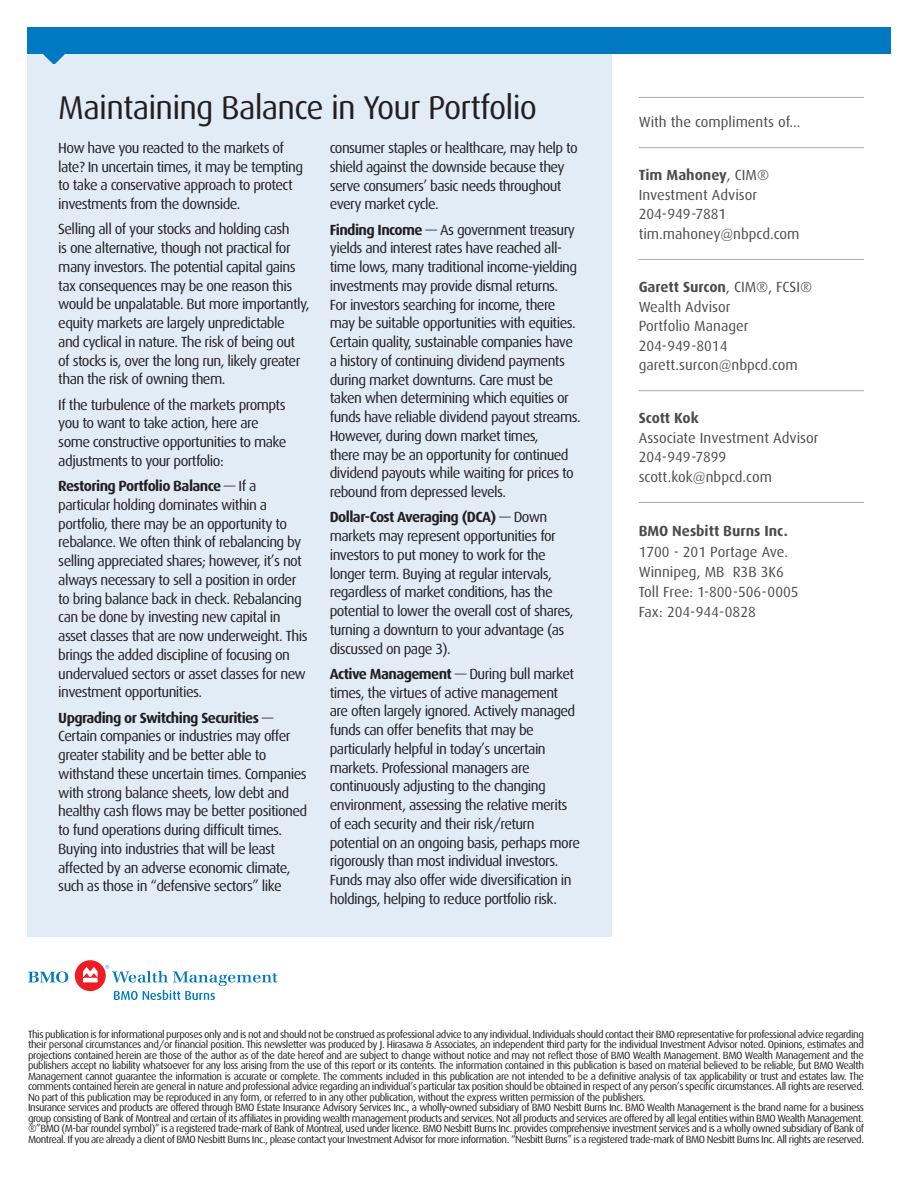
<style>
.page{position:relative;width:918px;height:1188px;background:#fff}
.page>*{position:absolute;margin:0;border:0;box-sizing:border-box;transform-origin:0 0}
.t1{font:33px "Dax";letter-spacing:-.025em;color:#231f20}
.t2{font:14.7px/18.8px "Dax";letter-spacing:-.04em;color:#231f20}
.t3{font:14.7px/19.5px "Dax";color:#4b4c4d}
.t4{font:10.5px/10.5px "Dax";letter-spacing:-.045em;color:#231f20;text-align:justify}
.s1{font-weight:700}
</style>
<div class="page">
<hr style="left:639px;top:97px;width:225px;height:1px;background:#a8a9ad">
<hr style="left:639px;top:147px;width:225px;height:1px;background:#a8a9ad">
<hr style="left:639px;top:259px;width:225px;height:1px;background:#a8a9ad">
<hr style="left:639px;top:390px;width:225px;height:1px;background:#a8a9ad">
<hr style="left:639px;top:502px;width:225px;height:1px;background:#a8a9ad">
<div style="left:27px;top:54px;width:585px;height:882px;background:#e1ecf7"></div>
<div style="left:27px;top:27px;width:864px;height:27px;background:#0079c2"></div>
<svg style="left:43px;top:54px;width:22px;height:10px"></svg>
<svg style="left:28px;top:971px;width:40px;height:12px"></svg>
<div style="left:75px;top:960px;width:31px;height:31px;background:#ee1d23;border-radius:50%"></div>
<svg style="left:83px;top:967px;width:15px;height:15px"></svg>
<svg style="left:105px;top:965px;width:173px;height:35px"></svg>
<h2 class="t1" style="left:58px;top:89px;width:480px">Maintaining Balance in Your Portfolio</h2>
<p class="t2" style="left:58px;top:138px;width:246px">How have you reacted to the markets of late? In uncertain times, it may be tempting to take a conservative approach to protect investments from the downside.</p>
<p class="t2" style="left:58px;top:220px;width:253px">Selling all of your stocks and holding cash<br>is one alternative, though not practical for many investors. The potential capital gains tax consequences may be one reason this would be unpalatable. But more importantly, equity markets are largely unpredictable and cyclical in nature. The risk of being out of stocks is, over the long run, likely greater than the risk of owning them.</p>
<p class="t2" style="left:58px;top:395px;width:230px">If the turbulence of the markets prompts you to want to take action, here are some constructive opportunities to make adjustments to your portfolio:</p>
<p class="t2" style="left:58px;top:477px;width:251px"><span class="s1">Restoring Portfolio Balance</span> — If a particular holding dominates within a portfolio, there may be an opportunity to rebalance. We often think of rebalancing by selling appreciated shares; however, it’s not always necessary to sell a position in order to bring balance back in check. Rebalancing can be done by investing new capital in asset classes that are now underweight. This brings the added discipline of focusing on undervalued sectors or asset classes for new investment opportunities.</p>
<p class="t2" style="left:58px;top:708px;width:250px"><span class="s1">Upgrading or Switching Securities</span> — Certain companies or industries may offer greater stability and be better able to withstand these uncertain times. Companies with strong balance sheets, low debt and healthy cash flows may be better positioned to fund operations during difficult times.<br>Buying into industries that will be least affected by an adverse economic climate, such as those in “defensive sectors” like</p>
<p class="t2" style="left:330px;top:139px;width:250px">consumer staples or healthcare, may help to shield against the downside because they serve consumers’ basic needs throughout every market cycle.</p>
<p class="t2" style="left:330px;top:220px;width:252px"><span class="s1">Finding Income</span> — As government treasury yields and interest rates have reached all&shy;time lows, many traditional income-yielding investments may provide dismal returns.<br>For investors searching for income, there may be suitable opportunities with equities.<br>Certain quality, sustainable companies have a history of continuing dividend payments during market downturns. Care must be taken when determining which equities or funds have reliable dividend payout streams.<br>However, during down market times,<br>there may be an opportunity for continued dividend payouts while waiting for prices to rebound from depressed levels.</p>
<p class="t2" style="left:330px;top:508px;width:245px"><span class="s1">Dollar-Cost Averaging (DCA)</span> — Down markets may represent opportunities for investors to put money to work for the longer term. Buying at regular intervals, regardless of market conditions, has the potential to lower the overall cost of shares, turning a downturn to your advantage (as discussed on page 3).</p>
<p class="t2" style="left:330px;top:665px;width:252px"><span class="s1">Active Management</span> — During bull market times, the virtues of active management are often largely ignored. Actively managed funds can offer benefits that may be particularly helpful in today’s uncertain markets. Professional managers are continuously adjusting to the changing environment, assessing the relative merits of each security and their risk/return potential on an ongoing basis, perhaps more rigorously than most individual investors.<br>Funds may also offer wide diversification in holdings, helping to reduce portfolio risk.</p>
<p class="t3" style="left:639px;top:112px;width:163px">With the compliments of...</p>
<p class="t3" style="left:639px;top:166px;width:162px"><span class="s1">Tim Mahoney</span>, CIM®<br>Investment Advisor<br>204-949-7881 tim.mahoney@nbpcd.com</p>
<p class="t3" style="left:639px;top:277px;width:175px"><span class="s1">Garett Surcon</span>, CIM®, FCSI®<br>Wealth Advisor<br>Portfolio Manager<br>204-949-8014 garett.surcon@nbpcd.com</p>
<p class="t3" style="left:639px;top:409px;width:181px"><span class="s1">Scott Kok<br></span>Associate Investment Advisor<br>204-949-7899 scott.kok@nbpcd.com</p>
<p class="t3" style="left:639px;top:521px;width:162px;line-height:20.2px"><span class="s1">BMO Nesbitt Burns Inc.<br></span>1700 - 201 Portage Ave.<br>Winnipeg, MB R3B 3K6<br>Toll Free: 1-800-506-0005<br>Fax: 204-944-0828</p>
<p class="t4" style="left:28px;top:1029px;width:837px">This publication is for informational purposes only and is not and should not be construed as professional advice to any individual. Individuals should contact their BMO representative for professional advice regarding their personal circumstances and/or financial position. This newsletter was produced by J. Hirasawa &amp; Associates, an independent third party for the individual Investment Advisor noted. Opinions, estimates and projections contained herein are those of the author as of the date hereof and are subject to change without notice and may not reflect those of BMO Wealth Management. BMO Wealth Management and the publishers accept no liability whatsoever for any loss arising from the use of this report or its contents. The information contained in this publication is based on material believed to be reliable, but BMO Wealth Management cannot guarantee the information is accurate or complete. The comments included in this publication are not intended to be a definitive analysis of tax applicability or trust and estates law. The comments contained herein are general in nature and professional advice regarding an individual’s particular tax position should be obtained in respect of any person’s specific circumstances. All rights are reserved.<br>No part of this publication may be reproduced in any form, or referred to in any other publication, without the express written permission of the publishers.</p>
<p class="t4" style="left:28px;top:1102px;width:837px">Insurance services and products are offered through BMO Estate Insurance Advisory Services Inc., a wholly-owned subsidiary of BMO Nesbitt Burns Inc. BMO Wealth Management is the brand name for a business group consisting of Bank of Montreal and certain of its affiliates in providing wealth management products and services. Not all products and services are offered by all legal entities within BMO Wealth Management. ®”BMO (M-bar roundel symbol)” is a registered trade-mark of Bank of Montreal, used under licence. BMO Nesbitt Burns Inc. provides comprehensive investment services and is a wholly owned subsidiary of Bank of Montreal. If you are already a client of BMO Nesbitt Burns Inc., please contact your Investment Advisor for more information. “Nesbitt Burns” is a registered trade-mark of BMO Nesbitt Burns Inc. All rights are reserved.</p>
</div>
